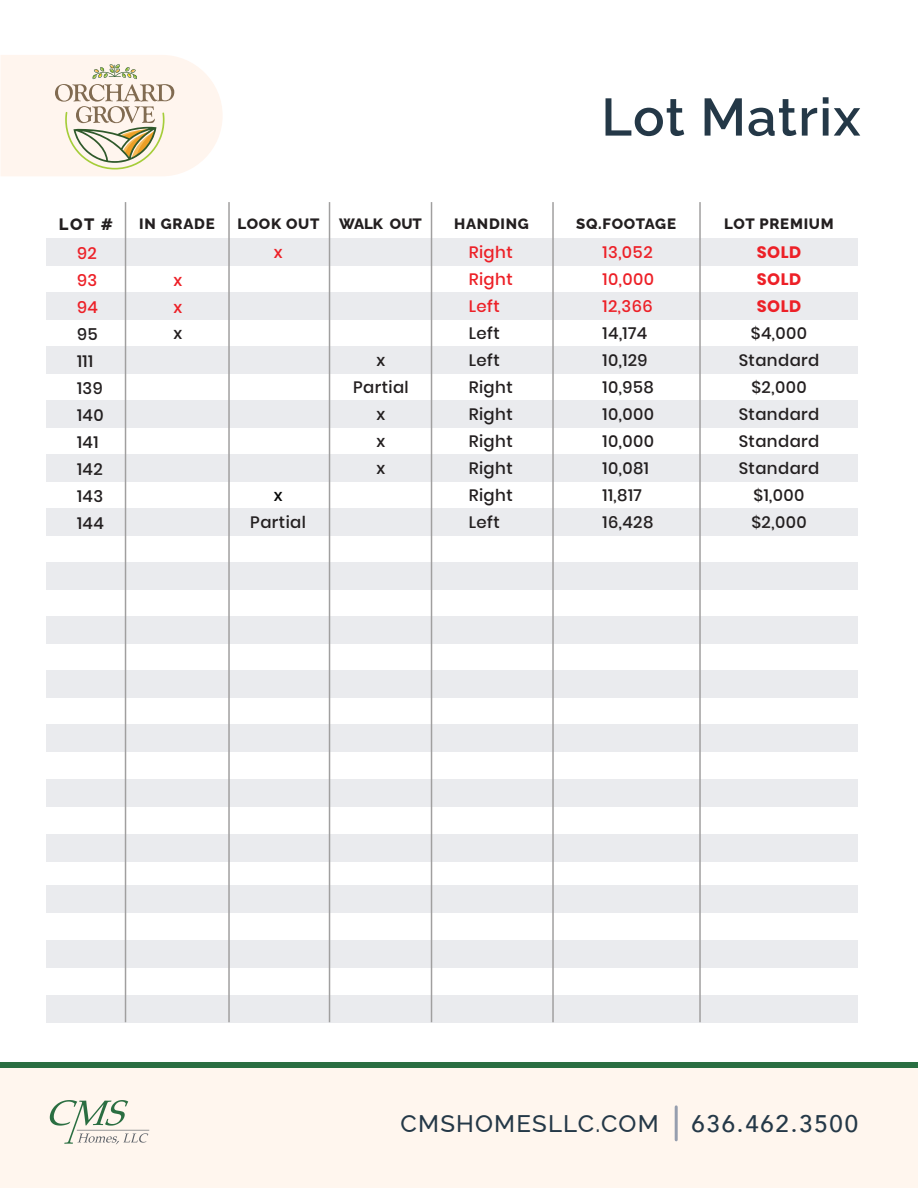
<style>
.page{position:relative;width:918px;height:1188px;background:#fff}
.page>*{position:absolute;margin:0;border:0;box-sizing:border-box;transform-origin:0 0}
.t1{font:100 52.5px "Raleway";letter-spacing:.02em;color:#243847}
.t2{font:100 24px "Raleway";letter-spacing:.05em;color:#243847}
.t3{font:500 24px "Avenir";letter-spacing:.075em;color:#243847}
.t4{font:500 16.5px/27px "Poppins";letter-spacing:.025em;color:#231f20}
.t5{font:500 16.5px/27px "Poppins";letter-spacing:.025em;color:#ed2027;text-align:justify}
.t6{font:700 16.5px/27px "Poppins";letter-spacing:.025em;color:#ed2027;text-align:justify}
.t7{font:100 16.5px "Raleway";color:#231f20}
.t8{font:500 16.5px "Poppins";color:#070808}
.t9{font:100 15px "Raleway";letter-spacing:.05em;color:#231f20}
</style>
<div class="page">
<div style="left:47px;top:995px;width:811px;height:27px;background:#eaebee"></div>
<div style="left:47px;top:940px;width:811px;height:27px;background:#eaebee"></div>
<div style="left:47px;top:562px;width:811px;height:27px;background:#eaebee"></div>
<div style="left:47px;top:454px;width:811px;height:27px;background:#eaebee"></div>
<div style="left:47px;top:508px;width:811px;height:27px;background:#eaebee"></div>
<div style="left:47px;top:616px;width:811px;height:27px;background:#eaebee"></div>
<div style="left:47px;top:886px;width:811px;height:27px;background:#eaebee"></div>
<div style="left:47px;top:779px;width:811px;height:28px;background:#eaebee"></div>
<div style="left:47px;top:670px;width:811px;height:27px;background:#eaebee"></div>
<div style="left:47px;top:725px;width:811px;height:27px;background:#eaebee"></div>
<div style="left:47px;top:834px;width:811px;height:27px;background:#eaebee"></div>
<div style="left:0;top:1065px;width:918px;height:123px;background:#fff6ee"></div>
<hr style="left:675px;top:1107px;width:3px;height:33px;background:#969eae">
<div style="left:0;top:1062px;width:918px;height:6px;background:#2a6e41"></div>
<svg style="left:50px;top:1100px;width:99px;height:44px"></svg>
<div style="left:47px;top:346px;width:811px;height:27px;background:#eaebee"></div>
<div style="left:47px;top:239px;width:811px;height:27px;background:#eaebee"></div>
<div style="left:47px;top:292px;width:811px;height:27px;background:#eaebee"></div>
<div style="left:47px;top:400px;width:811px;height:27px;background:#eaebee"></div>
<svg style="left:1px;top:55px;width:222px;height:121px;background:#f1e9dd"></svg>
<hr style="left:125px;top:202px;width:1px;height:820px;background:#a09f9f">
<hr style="left:228px;top:202px;width:2px;height:820px;background:#a09f9f">
<hr style="left:329px;top:202px;width:1px;height:820px;background:#a09f9f">
<hr style="left:431px;top:202px;width:1px;height:820px;background:#a09f9f">
<hr style="left:552px;top:202px;width:2px;height:820px;background:#a09f9f">
<hr style="left:699px;top:202px;width:2px;height:820px;background:#a09f9f">
<h1 class="t1" style="left:601px;top:75px;width:261px">Lot Matrix</h1>
<p class="t7" style="left:59px;top:211px;width:56px">LOT #</p>
<p class="t9" style="left:139px;top:212px;width:77px">IN GRADE</p>
<p class="t9" style="left:237px;top:212px;width:84px">LOOK OUT</p>
<p class="t9" style="left:339px;top:211px;width:84px">WALK OUT</p>
<p class="t9" style="left:454px;top:212px;width:76px">HANDING</p>
<p class="t9" style="left:576px;top:212px;width:101px">SQ.FOOTAGE</p>
<p class="t9" style="left:724px;top:211px;width:111px">LOT PREMIUM</p>
<p class="t5" style="left:77px;top:239px;width:22px">92<br>93<br>94</p>
<p class="t4" style="left:77px;top:320px;width:28px">95<br>111<br>139<br>140<br>141<br>142<br>143<br>144</p>
<p class="t5" style="left:173px;top:266px;width:10px">x x</p>
<p class="t4" style="left:173px;top:320px;width:10px">x</p>
<p class="t5" style="left:274px;top:239px;width:10px">x</p>
<p class="t8" style="left:274px;top:486px;width:10px">x</p>
<p class="t4" style="left:250px;top:509px;width:57px">Partial</p>
<p class="t4" style="left:353px;top:347px;width:57px;text-align:center">x<br>Partial x<br>x<br>x</p>
<p class="t5" style="left:469px;top:239px;width:45px">Right Right Left</p>
<p class="t4" style="left:469px;top:320px;width:45px">Left<br>Left<br>Right<br>Right<br>Right<br>Right<br>Right<br>Left</p>
<p class="t5" style="left:603px;top:239px;width:53px">13,052<br>10,000<br>12,366</p>
<p class="t4" style="left:603px;top:320px;width:53px">14,174<br>10,129<br>10,958<br>10,000<br>10,000<br>10,081<br>11,817<br>16,428</p>
<p class="t6" style="left:757px;top:239px;width:46px">SOLD SOLD SOLD</p>
<p class="t4" style="left:739px;top:320px;width:82px;text-align:center">$4,000<br>Standard $2,000<br>Standard<br>Standard<br>Standard $1,000 $2,000</p>
<h2 class="t2" style="left:401px;top:1105px;width:260px">CMSHOMESLLC.COM</h2>
<h2 class="t3" style="left:691px;top:1103px;width:168px">636.462.3500</h2>
</div>
